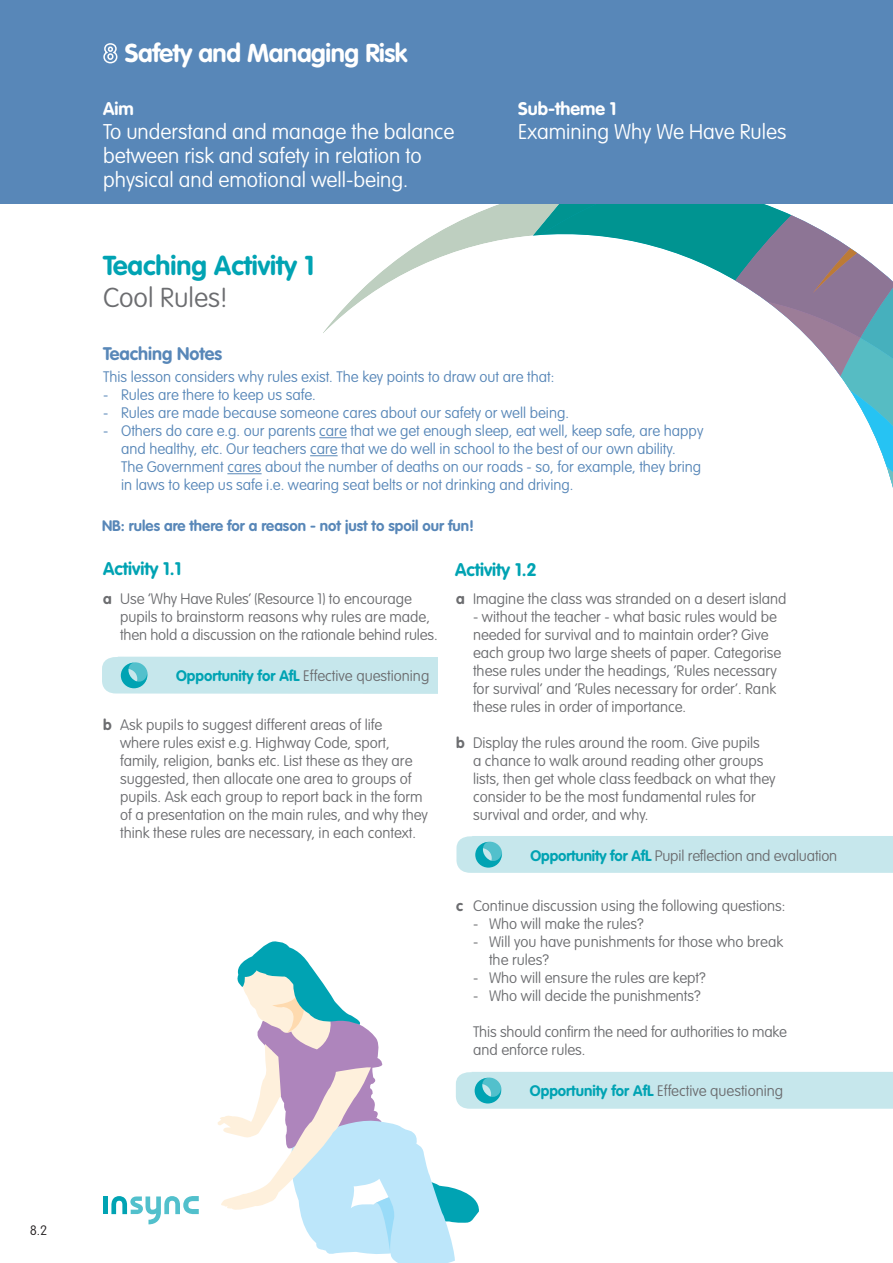
<style>
.page{position:relative;width:893px;height:1263px;background:#fff}
.page>*{position:absolute;margin:0;border:0;box-sizing:border-box;transform-origin:0 0}
.t1{font:700 27px "VAG Rounded";color:#00a3b3}
.t2{font:100 27px "VAG Rounded";color:#6c6d70}
.t3{font:700 25.5px "VAG Rounded";letter-spacing:-.015em;color:#fff}
.t4{font:100 21px/24px "VAG Rounded";color:#fff}
.t5{font:700 18px "VAG Rounded";color:#00a3b3}
.t6{font:700 18px "VAG Rounded";color:#5887b8}
.t7{font:700 18px "VAG Rounded";color:#fff}
.t8{font:100 15px/18px "VAG Rounded";color:#6c6d70}
.t9{font:100 15px/18px "VAG Rounded";color:#5887b8}
.t10{font:700 15px "VAG Rounded";color:#5887b8}
.t11{font:100 13.5px "VAG Rounded";color:#231f20}
.s1{font-weight:700}
.s2{font-weight:700;color:#00a3b3}
</style>
<div class="page">
<svg style="left:310px;top:204px;width:583px;height:284px"></svg>
<hr style="left:227px;top:473px;width:35px;height:1px;background:#5887b8">
<div style="left:103px;top:1196px;width:5px;height:18px;background:#00a3b3"></div>
<svg style="left:111px;top:1196px;width:88px;height:28px"></svg>
<svg style="left:102px;top:656px;width:336px;height:38px"></svg>
<div style="left:456px;top:836px;width:437px;height:37px;background:#c6e7ec"></div>
<div style="left:0;top:0;width:893px;height:204px;background:#5887b8"></div>
<svg style="left:103px;top:43px;width:15px;height:21px"></svg>
<svg style="left:217px;top:941px;width:676px;height:322px"></svg>
<p class="t11" style="left:30px;top:1222px;width:19px">8.2</p>
<h2 class="t3" style="left:125px;top:38px;width:284px">Safety and Managing Risk</h2>
<p class="t7" style="left:103px;top:98px;width:32px">Aim</p>
<h3 class="t4" style="left:103px;top:121px;width:353px">To understand and manage the balance between risk and safety in relation to physical and emotional well-being.</h3>
<h1 class="t1" style="left:103px;top:250px;width:213px">Teaching Activity 1</h1>
<h1 class="t2" style="left:103px;top:282px;width:126px">Cool Rules!</h1>
<p class="t7" style="left:518px;top:98px;width:100px">Sub-theme 1</p>
<h3 class="t4" style="left:518px;top:121px;width:270px">Examining Why We Have Rules</h3>
<p class="t6" style="left:103px;top:343px;width:121px">Teaching Notes</p>
<p class="t9" style="left:103px;top:368px;width:453px">This lesson considers why rules exist. The key points to draw out are that:</p>
<p class="t9" style="left:103px;top:386px;width:214px">- Rules are there to keep us safe.</p>
<p class="t9" style="left:103px;top:404px;width:467px">- Rules are made because someone cares about our safety or well being.</p>
<p class="t9" style="left:121px;top:422px;width:584px;text-indent:-18px">- Others do care e.g. our parents care that we get enough sleep, eat well, keep safe, are happy and healthy, etc. Our teachers care that we do well in school to the best of our own ability.<br>The Government cares about the number of deaths on our roads - so, for example, they bring in laws to keep us safe i.e. wearing seat belts or not drinking and driving.</p>
<p class="t10" style="left:102px;top:517px;width:374px">NB: rules are there for a reason - not just to spoil our fun!</p>
<p class="t5" style="left:103px;top:558px;width:80px">Activity 1.1</p>
<p class="t8" style="left:120px;top:591px;width:319px;text-indent:-17px"><span class="s1">a</span> Use ‘Why Have Rules’ (Resource 1) to encourage pupils to brainstorm reasons why rules are made, then hold a discussion on the rationale behind rules.</p>
<p class="t8" style="left:176px;top:667px;width:255px"><span class="s2">Opportunity for AfL</span> Effective questioning</p>
<p class="t8" style="left:120px;top:717px;width:309px;text-indent:-17px"><span class="s1">b</span> Ask pupils to suggest different areas of life<br>where rules exist e.g. Highway Code, sport, family, religion, banks etc. List these as they are suggested, then allocate one area to groups of pupils. Ask each group to report back in the form of a presentation on the main rules, and why they think these rules are necessary, in each context.</p>
<p class="t5" style="left:455px;top:559px;width:83px">Activity 1.2</p>
<p class="t8" style="left:456px;top:591px;width:332px"><span class="s1">a</span> Imagine the class was stranded on a desert island</p>
<p class="t8" style="left:473px;top:609px;width:310px">- without the teacher - what basic rules would be needed for survival and to maintain order? Give each group two large sheets of paper. Categorise these rules under the headings, ‘Rules necessary for survival’ and ‘Rules necessary for order’. Rank these rules in order of importance.</p>
<p class="t8" style="left:473px;top:735px;width:304px;text-indent:-17px"><span class="s1">b</span> Display the rules around the room. Give pupils<br>a chance to walk around reading other groups lists, then get whole class feedback on what they consider to be the most fundamental rules for survival and order, and why.</p>
<p class="t8" style="left:530px;top:847px;width:308px"><span class="s2">Opportunity for AfL</span> Pupil reflection and evaluation</p>
<p class="t8" style="left:456px;top:897px;width:331px"><span class="s1">c</span> Continue discussion using the following questions:</p>
<p class="t8" style="left:473px;top:915px;width:172px">- Who will make the rules?</p>
<p class="t8" style="left:489px;top:933px;width:295px;text-indent:-16px">- Will you have punishments for those who break the rules?</p>
<p class="t8" style="left:473px;top:969px;width:234px">- Who will ensure the rules are kept?</p>
<p class="t8" style="left:473px;top:987px;width:229px">- Who will decide the punishments?</p>
<p class="t8" style="left:473px;top:1023px;width:315px">This should confirm the need for authorities to make and enforce rules.</p>
<p class="t8" style="left:530px;top:1082px;width:255px"><span class="s2">Opportunity for AfL</span> Effective questioning</p>
</div>
